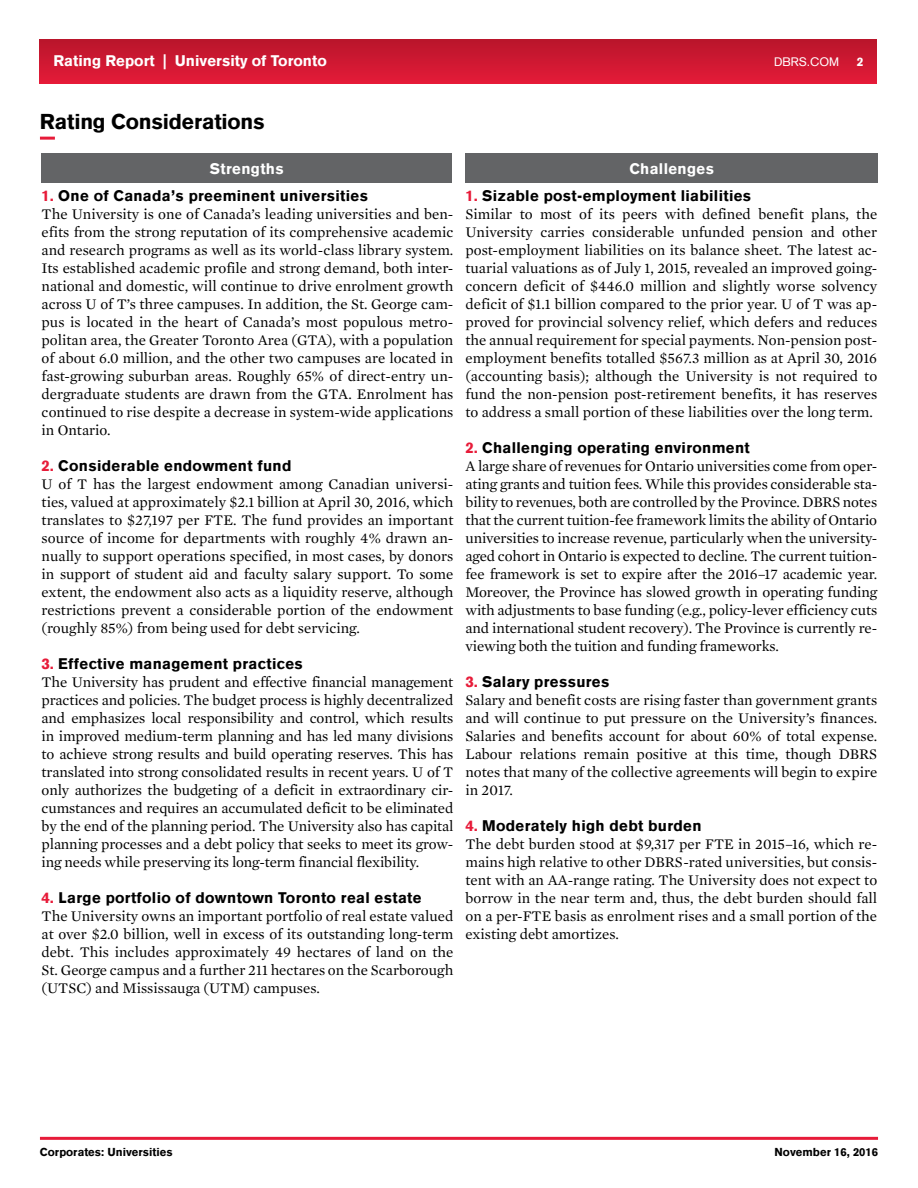
<style>
.page{position:relative;width:918px;height:1188px;background:#fff}
.page>*{position:absolute;margin:0;border:0;box-sizing:border-box;transform-origin:0 0}
.t1{font:900 21px "Akzidenz Grotesk";letter-spacing:-.01em;color:#000}
.t2{font:15px/18px "Mercury Text G1";color:#000;text-align:justify}
.t3{font:900 15px "Akzidenz Grotesk";letter-spacing:.02em;color:#000}
.t4{font:900 15px "Akzidenz Grotesk";color:#fff}
.t5{font:900 15px "Akzidenz Grotesk";letter-spacing:.02em;color:#fff}
.t6{font:12px "Akzidenz Grotesk";color:#fff}
.t7{font:900 12px "Akzidenz Grotesk";color:#fff}
.t8{font:900 11.25px "Akzidenz Grotesk";color:#000}
.s1{color:#e71b39}
</style>
<div class="page">
<hr style="left:40px;top:1137px;width:838px;height:3px;background:#e71b39">
<hr style="left:40px;top:137px;width:15px;height:3px;background:#e71b39">
<div style="left:40px;top:40px;width:837px;height:43px;background:linear-gradient(to bottom,#ba152b,#e41b38)"></div>
<div style="left:42px;top:153px;width:410px;height:30px;background:#636466"></div>
<div style="left:465px;top:153px;width:413px;height:30px;background:#636466"></div>
<p class="t4" style="left:53px;top:51px;width:275px">Rating Report | University of Toronto</p>
<p class="t6" style="left:774px;top:54px;width:67px">DBRS.COM</p>
<p class="t7" style="left:857px;top:54px;width:8px">2</p>
<h3 class="t1" style="left:40px;top:108px;width:226px">Rating Considerations</h3>
<p class="t5" style="left:210px;top:159px;width:75px">Strengths</p>
<p class="t3" style="left:42px;top:186px;width:328px"><span class="s1">1.</span> One of Canada’s preeminent universities</p>
<p class="t2" style="left:42px;top:205px;width:413px">The University is one of Canada’s leading universities and ben&shy;efits from the strong reputation of its comprehensive academic and research programs as well as its world-class library system.<br>Its established academic profile and strong demand, both inter&shy;national and domestic, will continue to drive enrolment growth across U of T’s three campuses. In addition, the St. George cam&shy;pus is located in the heart of Canada’s most populous metro&shy;politan area, the Greater Toronto Area (GTA), with a population of about 6.0 million, and the other two campuses are located in fast-growing suburban areas. Roughly 65% of direct-entry un&shy;dergraduate students are drawn from the GTA. Enrolment has continued to rise despite a decrease in system-wide applications in Ontario.</p>
<p class="t3" style="left:42px;top:456px;width:251px"><span class="s1">2.</span> Considerable endowment fund</p>
<p class="t2" style="left:42px;top:475px;width:413px">U of T has the largest endowment among Canadian universi&shy;ties, valued at approximately $2.1 billion at April 30, 2016, which translates to $27,197 per FTE. The fund provides an important source of income for departments with roughly 4% drawn an&shy;nually to support operations specified, in most cases, by donors in support of student aid and faculty salary support. To some extent, the endowment also acts as a liquidity reserve, although restrictions prevent a considerable portion of the endowment (roughly 85%) from being used for debt servicing.</p>
<p class="t3" style="left:42px;top:654px;width:263px"><span class="s1">3.</span> Effective management practices</p>
<p class="t2" style="left:42px;top:673px;width:413px">The University has prudent and effective financial management practices and policies. The budget process is highly decentralized and emphasizes local responsibility and control, which results in improved medium-term planning and has led many divisions to achieve strong results and build operating reserves. This has translated into strong consolidated results in recent years. U of T only authorizes the budgeting of a deficit in extraordinary cir&shy;cumstances and requires an accumulated deficit to be eliminated by the end of the planning period. The University also has capital planning processes and a debt policy that seeks to meet its grow&shy;ing needs while preserving its long-term financial flexibility.</p>
<p class="t3" style="left:42px;top:888px;width:382px"><span class="s1">4.</span> Large portfolio of downtown Toronto real estate</p>
<p class="t2" style="left:42px;top:907px;width:413px">The University owns an important portfolio of real estate valued at over $2.0 billion, well in excess of its outstanding long-term debt. This includes approximately 49 hectares of land on the St. George campus and a further 211 hectares on the Scarborough (UTSC) and Mississauga (UTM) campuses.</p>
<p class="t5" style="left:629px;top:159px;width:86px">Challenges</p>
<p class="t3" style="left:465px;top:186px;width:287px"><span class="s1">1.</span> Sizable post-employment liabilities</p>
<p class="t2" style="left:465px;top:205px;width:413px">Similar to most of its peers with defined benefit plans, the University carries considerable unfunded pension and other post-employment liabilities on its balance sheet. The latest ac&shy;tuarial valuations as of July 1, 2015, revealed an improved going&shy;concern deficit of $446.0 million and slightly worse solvency deficit of $1.1 billion compared to the prior year. U of T was ap&shy;proved for provincial solvency relief, which defers and reduces the annual requirement for special payments. Non-pension post&shy;employment benefits totalled $567.3 million as at April 30, 2016 (accounting basis); although the University is not required to fund the non-pension post-retirement benefits, it has reserves to address a small portion of these liabilities over the long term.</p>
<p class="t3" style="left:465px;top:438px;width:286px"><span class="s1">2.</span> Challenging operating environment</p>
<p class="t2" style="left:465px;top:457px;width:413px">A large share of revenues for Ontario universities come from oper&shy;ating grants and tuition fees. While this provides considerable sta&shy;bility to revenues, both are controlled by the Province. DBRS notes that the current tuition-fee framework limits the ability of Ontario universities to increase revenue, particularly when the university&shy;aged cohort in Ontario is expected to decline. The current tuition&shy;fee framework is set to expire after the 2016–17 academic year.<br>Moreover, the Province has slowed growth in operating funding with adjustments to base funding (e.g., policy-lever efficiency cuts and international student recovery). The Province is currently re&shy;viewing both the tuition and funding frameworks.</p>
<p class="t3" style="left:465px;top:672px;width:145px"><span class="s1">3.</span> Salary pressures</p>
<p class="t2" style="left:465px;top:691px;width:413px">Salary and benefit costs are rising faster than government grants and will continue to put pressure on the University’s finances.<br>Salaries and benefits account for about 60% of total expense.<br>Labour relations remain positive at this time, though DBRS notes that many of the collective agreements will begin to expire in 2017.</p>
<p class="t3" style="left:465px;top:816px;width:238px"><span class="s1">4.</span> Moderately high debt burden</p>
<p class="t2" style="left:465px;top:835px;width:413px">The debt burden stood at $9,317 per FTE in 2015–16, which re&shy;mains high relative to other DBRS-rated universities, but consis&shy;tent with an AA-range rating. The University does not expect to borrow in the near term and, thus, the debt burden should fall on a per-FTE basis as enrolment rises and a small portion of the existing debt amortizes.</p>
<p class="t8" style="left:40px;top:1145px;width:134px">Corporates: Universities</p>
<p class="t8" style="left:775px;top:1145px;width:105px">November 16, 2016</p>
</div>
